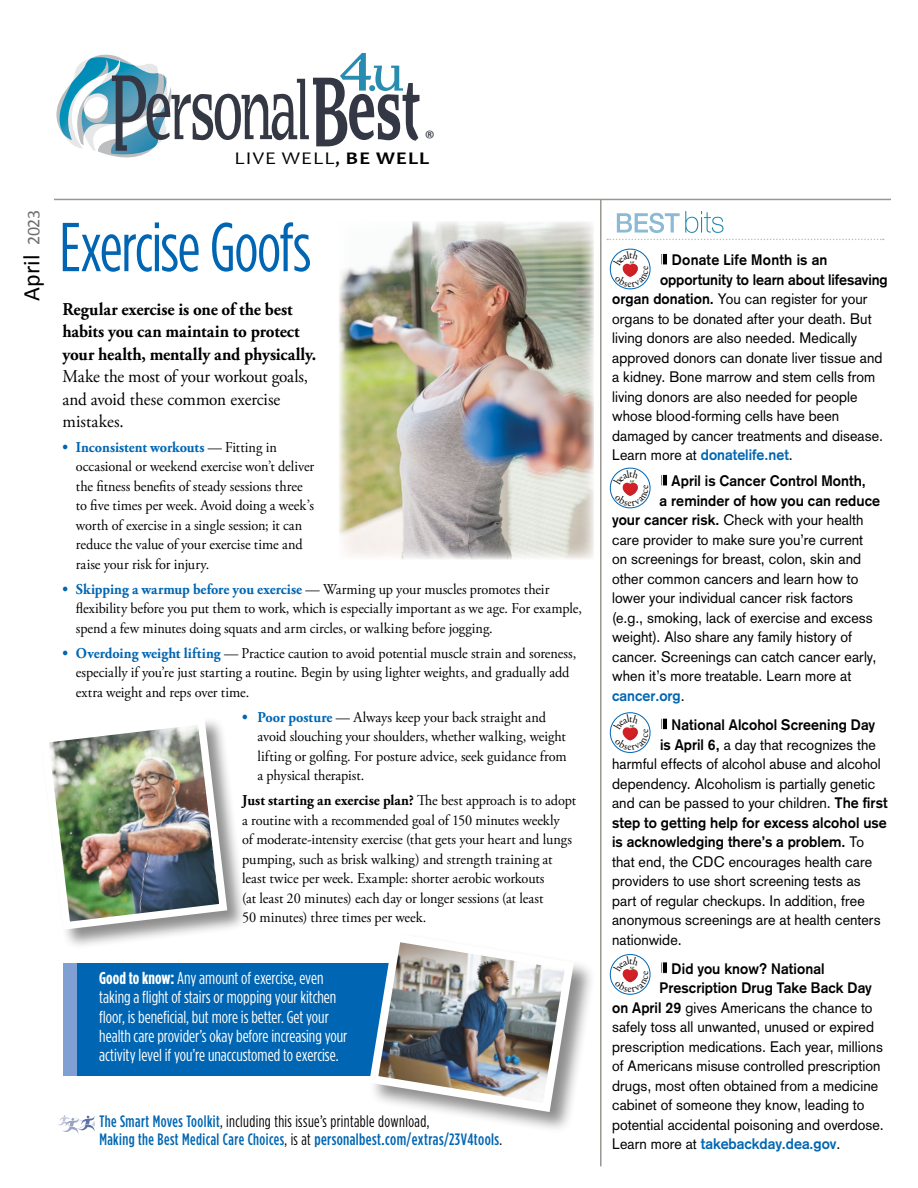
<style>
.page{position:relative;width:918px;height:1188px;background:#fff}
.page>*{position:absolute;margin:0;border:0;box-sizing:border-box;transform-origin:0 0}
.t1{font:69px "Gotham Condensed";letter-spacing:-.025em;color:#0066b3;scale:.95 1}
.subhead{font:24px "Calibri";letter-spacing:.005em;color:#000}
.subhead-2{font:21px "Calibri";color:#343844}
.Main_Body_Text_HOPE{font:700 18px/22.5px "Adobe Garamond Pro";letter-spacing:-.005em;color:#000;scale:.95 1}
.t2{font:18px "Candara";letter-spacing:.06em;color:#000;scale:1.14 1}
.Main_Body_Text_HOPE-2{font:17.25px/19.5px "Gotham Condensed";color:#fff}
.t3{font:500 16.5px/18px "Gotham Condensed";letter-spacing:.025em;color:#0066b3;scale:.95 1}
.t4{font:15px "Akzidenz Grotesk";letter-spacing:.005em;color:#000;scale:.95 1}
.Main_Body_Text_HOPE-3{font:15px/19.5px "Adobe Garamond Pro";letter-spacing:-.005em;color:#000;scale:.95 1}
.t5{font:700 15px "Akzidenz Grotesk";letter-spacing:.005em;color:#000;scale:.95 1}
.t6{font:700 15px "Akzidenz Grotesk";color:#0066b3;scale:.95 1}
.s1{font-size:18px;color:#6d6e71}
.s2{font-weight:700}
.s3{font-weight:400}
.s4{font-weight:700;color:#0066b3}
.s5{font-weight:400;color:#000}
</style>
<div class="page">
<div style="left:662px;top:253px;width:6px;height:12px;background:#000"></div>
<div style="left:662px;top:253px;width:6px;height:12px;border:1px solid #fff"></div>
<svg style="left:661px;top:253px;width:2px;height:12px"></svg>
<div style="left:662px;top:474px;width:6px;height:12px;background:#000"></div>
<div style="left:662px;top:474px;width:6px;height:12px;border:1px solid #fff"></div>
<svg style="left:661px;top:474px;width:2px;height:12px"></svg>
<div style="left:662px;top:718px;width:6px;height:12px;background:#000"></div>
<div style="left:662px;top:718px;width:6px;height:12px;border:1px solid #fff"></div>
<svg style="left:661px;top:718px;width:2px;height:12px"></svg>
<div style="left:662px;top:962px;width:6px;height:11px;background:#000"></div>
<div style="left:662px;top:962px;width:6px;height:12px;border:1px solid #fff"></div>
<svg style="left:661px;top:962px;width:2px;height:12px"></svg>
<svg style="left:57px;top:1115px;width:38px;height:19px"></svg>
<svg style="left:56px;top:53px;width:363px;height:104px"></svg>
<div style="left:63px;top:963px;width:352px;height:113px;background:#0066b3"></div>
<div style="left:63px;top:963px;width:13px;height:113px;background:#80a0d3"></div>
<img style="left:339px;top:221px;width:255px;height:338px">
<div style="left:40px;top:716px;width:208px;height:234px;background:#000;opacity:.45"></div>
<img style="left:40px;top:716px;width:191px;height:218px">
<div style="left:369px;top:933px;width:227px;height:201px;background:#000;opacity:.45"></div>
<img style="left:369px;top:933px;width:210px;height:184px">
<hr style="left:600px;top:200px;width:2px;height:966px;background:#999791">
<svg style="left:607px;top:239px;width:277px;height:1px"></svg>
<svg style="left:617px;top:211px;width:106px;height:22px"></svg>
<hr style="left:54px;top:199px;width:837px;height:1px;background:#999791">
<svg style="left:609px;top:248px;width:42px;height:42px"></svg>
<svg style="left:609px;top:712px;width:42px;height:41px"></svg>
<svg style="left:609px;top:467px;width:42px;height:42px"></svg>
<svg style="left:609px;top:954px;width:42px;height:41px"></svg>
<p class="subhead" style="left:17px;top:301px;width:93px;rotate:-90deg">April <span class="s1">2023</span></p>
<p class="subhead-2" style="left:425px;top:125px;width:12px">®</p>
<p class="t2" style="left:235px;top:147px;width:172px">LIVE WELL, <span class="s2">BE WELL</span></p>
<p class="t1" style="left:59px;top:208px;width:267px">Exercise Goofs</p>
<p class="Main_Body_Text_HOPE" style="left:62px;top:298px;width:269px">Regular exercise is one of the best habits you can maintain to protect your health, mentally and physically.<br><span class="s3">Make the most of your workout goals, and avoid these common exercise mistakes.</span></p>
<p class="Main_Body_Text_HOPE-3" style="left:76px;top:438px;width:252px;text-indent:-14px"><span class="s4">• Inconsistent workouts</span> — Fitting in occasional or weekend exercise won’t deliver the fitness benefits of steady sessions three to five times per week. Avoid doing a week’s worth of exercise in a single session; it can reduce the value of your exercise time and raise your risk for injury.</p>
<p class="Main_Body_Text_HOPE-3" style="left:76px;top:580px;width:534px;text-indent:-14px"><span class="s4">• Skipping a warmup before you exercise</span> — Warming up your muscles promotes their flexibility before you put them to work, which is especially important as we age. For example, spend a few minutes doing squats and arm circles, or walking before jogging.</p>
<p class="Main_Body_Text_HOPE-3" style="left:76px;top:644px;width:528px;text-indent:-13px"><span class="s4">• Overdoing weight lifting</span> — Practice caution to avoid potential muscle strain and soreness, especially if you’re just starting a routine. Begin by using lighter weights, and gradually add extra weight and reps over time.</p>
<p class="Main_Body_Text_HOPE-3" style="left:258px;top:708px;width:327px;text-indent:-15px"><span class="s4">• Poor posture</span> — Always keep your back straight and avoid slouching your shoulders, whether walking, weight lifting or golfing. For posture advice, seek guidance from a physical therapist.</p>
<p class="Main_Body_Text_HOPE-3" style="left:242px;top:791px;width:353px"><span class="s2">Just starting an exercise plan?</span> The best approach is to adopt a routine with a recommended goal of 150 minutes weekly<br>of moderate-intensity exercise (that gets your heart and lungs pumping, such as brisk walking) and strength training at least twice per week. Example: shorter aerobic workouts<br>(at least 20 minutes) each day or longer sessions (at least<br>50 minutes) three times per week.</p>
<p class="Main_Body_Text_HOPE-2" style="left:99px;top:968px;width:250px"><span class="s2">Good to know:</span> Any amount of exercise, even taking a flight of stairs or mopping your kitchen floor, is beneficial, but more is better. Get your health care provider’s okay before increasing your activity level if you’re unaccustomed to exercise.</p>
<p class="t3" style="left:99px;top:1112px;width:426px">The Smart Moves Toolkit<span class="s5">, including this issue’s printable download,<br></span>Making the Best Medical Care Choices<span class="s5">, is at</span> personalbest.com/extras/23V4tools<span class="s5">.</span></p>
<p class="t5" style="left:672px;top:251px;width:165px">Donate Life Month is an</p>
<p class="t5" style="left:660px;top:271px;width:241px">opportunity to learn about lifesaving</p>
<p class="t4" style="left:612px;top:290px;width:271px"><span class="s2">organ donation.</span> You can register for your</p>
<p class="t4" style="left:612px;top:310px;width:275px">organs to be donated after your death. But</p>
<p class="t4" style="left:612px;top:329px;width:260px">living donors are also needed. Medically</p>
<p class="t4" style="left:612px;top:349px;width:286px">approved donors can donate liver tissue and</p>
<p class="t4" style="left:612px;top:368px;width:279px">a kidney. Bone marrow and stem cells from</p>
<p class="t4" style="left:612px;top:388px;width:260px">living donors are also needed for people</p>
<p class="t4" style="left:612px;top:407px;width:241px">whose blood-forming cells have been</p>
<p class="t4" style="left:612px;top:427px;width:287px">damaged by cancer treatments and disease.</p>
<p class="t6" style="left:612px;top:446px;width:192px"><span class="s5">Learn more at</span> donatelife.net<span class="s5">.</span></p>
<p class="t5" style="left:672px;top:472px;width:206px">April is Cancer Control Month,</p>
<p class="t5" style="left:660px;top:492px;width:234px">a reminder of how you can reduce</p>
<p class="t4" style="left:612px;top:511px;width:266px"><span class="s2">your cancer risk.</span> Check with your health</p>
<p class="t4" style="left:612px;top:531px;width:266px">care provider to make sure you’re current</p>
<p class="t4" style="left:612px;top:550px;width:264px">on screenings for breast, colon, skin and</p>
<p class="t4" style="left:612px;top:570px;width:261px">other common cancers and learn how to</p>
<p class="t4" style="left:612px;top:589px;width:255px">lower your individual cancer risk factors</p>
<p class="t4" style="left:612px;top:609px;width:276px">(e.g., smoking, lack of exercise and excess</p>
<p class="t4" style="left:612px;top:628px;width:254px">weight). Also share any family history of</p>
<p class="t4" style="left:612px;top:648px;width:280px">cancer. Screenings can catch cancer early,</p>
<p class="t4" style="left:612px;top:667px;width:253px">when it’s more treatable. Learn more at</p>
<p class="t6" style="left:612px;top:687px;width:78px">cancer.org<span class="s5">.</span></p>
<p class="t5" style="left:672px;top:716px;width:216px">National Alcohol Screening Day</p>
<p class="t4" style="left:660px;top:735px;width:229px"><span class="s2">is April 6,</span> a day that recognizes the</p>
<p class="t4" style="left:612px;top:755px;width:284px">harmful effects of alcohol abuse and alcohol</p>
<p class="t4" style="left:612px;top:774px;width:278px">dependency. Alcoholism is partially genetic</p>
<p class="t4" style="left:612px;top:794px;width:291px">and can be passed to your children. <span class="s2">The first</span></p>
<p class="t5" style="left:612px;top:813px;width:291px">step to getting help for excess alcohol use</p>
<p class="t5" style="left:612px;top:833px;width:267px">is acknowledging there’s a problem. <span class="s3">To</span></p>
<p class="t4" style="left:612px;top:852px;width:275px">that end, the CDC encourages health care</p>
<p class="t4" style="left:612px;top:872px;width:263px">providers to use short screening tests as</p>
<p class="t4" style="left:612px;top:891px;width:267px">part of regular checkups. In addition, free</p>
<p class="t4" style="left:612px;top:911px;width:284px">anonymous screenings are at health centers</p>
<p class="t4" style="left:612px;top:930px;width:75px">nationwide.</p>
<p class="t5" style="left:672px;top:960px;width:162px">Did you know? National</p>
<p class="t5" style="left:660px;top:979px;width:225px">Prescription Drug Take Back Day</p>
<p class="t4" style="left:612px;top:999px;width:276px"><span class="s2">on April 29</span> gives Americans the chance to</p>
<p class="t4" style="left:612px;top:1018px;width:277px">safely toss all unwanted, unused or expired</p>
<p class="t4" style="left:612px;top:1038px;width:287px">prescription medications. Each year, millions</p>
<p class="t4" style="left:612px;top:1057px;width:284px">of Americans misuse controlled prescription</p>
<p class="t4" style="left:612px;top:1077px;width:282px">drugs, most often obtained from a medicine</p>
<p class="t4" style="left:612px;top:1096px;width:267px">cabinet of someone they know, leading to</p>
<p class="t4" style="left:612px;top:1116px;width:288px">potential accidental poisoning and overdose.</p>
<p class="t6" style="left:612px;top:1135px;width:242px"><span class="s5">Learn more at</span> takebackday.dea.gov<span class="s5">.</span></p>
</div>
